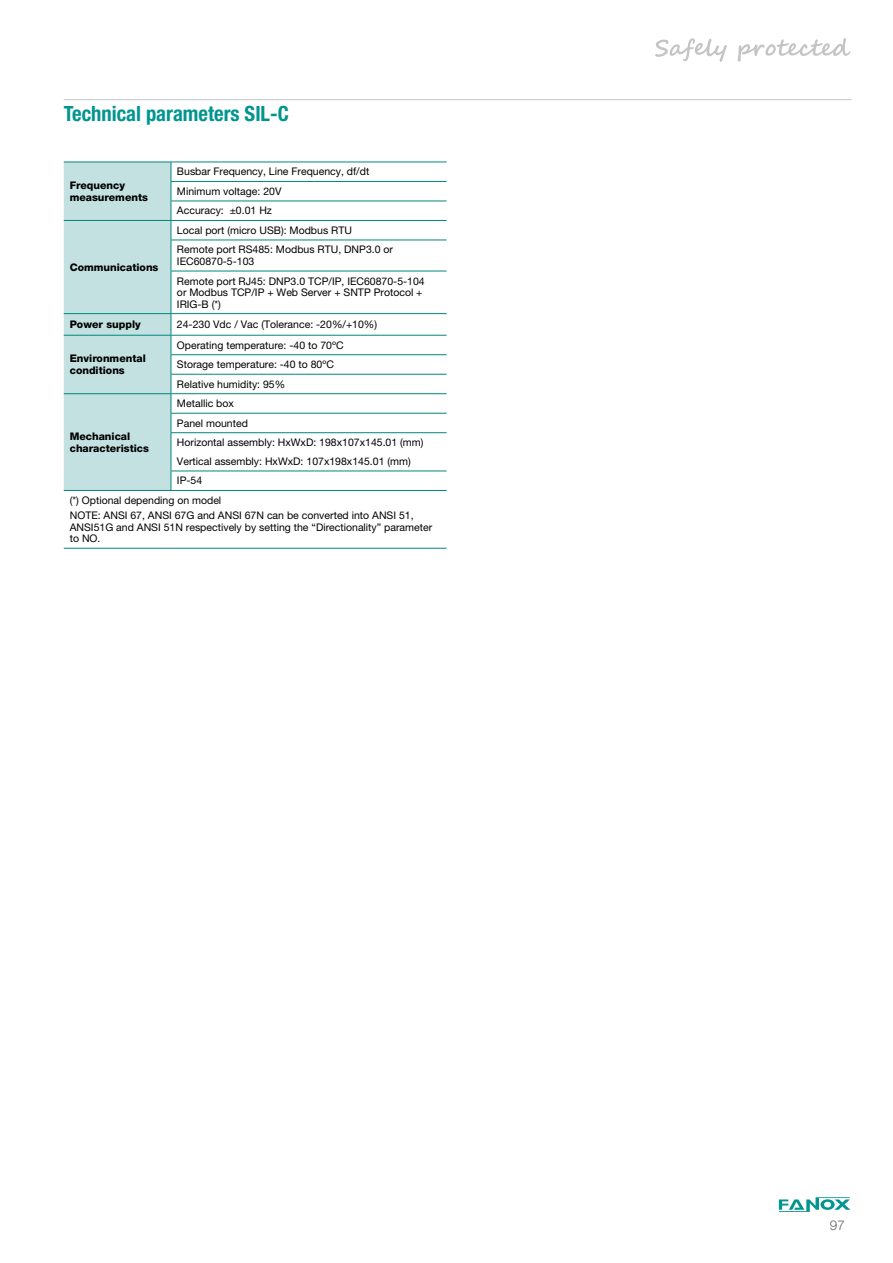
<style>
.page{position:relative;width:893px;height:1263px;background:#fff}
.page>*{position:absolute;margin:0;border:0;box-sizing:border-box;transform-origin:0 0}
.SUBTITULO_VERDE_FANO{font:700 condensed 21px "Helvetica Neue LT Pro";color:#009590}
.t1{font:300 13.5px "Helvetica Neue LT Pro";color:#656568}
.t2{font:10.5px/11.6px "Helvetica Neue LT Pro";color:#000}
.t3{font:800 10.5px/11.6px "Helvetica Neue LT Pro";color:#000}
</style>
<div class="page">
<svg style="left:779px;top:1197px;width:71px;height:15px"></svg>
<hr style="left:171px;top:162px;width:276px;height:1px;background:#00877c">
<hr style="left:171px;top:181px;width:276px;height:1px;background:#00877c">
<hr style="left:171px;top:201px;width:276px;height:1px;background:#00877c">
<hr style="left:171px;top:220px;width:276px;height:1px;background:#00877c">
<hr style="left:171px;top:240px;width:276px;height:1px;background:#00877c">
<hr style="left:171px;top:271px;width:276px;height:1px;background:#00877c">
<hr style="left:171px;top:313px;width:276px;height:1px;background:#00877c">
<hr style="left:171px;top:335px;width:276px;height:1px;background:#00877c">
<hr style="left:171px;top:354px;width:276px;height:1px;background:#00877c">
<hr style="left:171px;top:374px;width:276px;height:1px;background:#00877c">
<hr style="left:171px;top:393px;width:276px;height:1px;background:#00877c">
<hr style="left:171px;top:413px;width:276px;height:1px;background:#00877c">
<hr style="left:171px;top:432px;width:276px;height:1px;background:#00877c">
<hr style="left:171px;top:471px;width:276px;height:1px;background:#00877c">
<div style="left:64px;top:162px;width:108px;height:328px;background:#c2e1e0"></div>
<hr style="left:64px;top:490px;width:107px;height:1px;background:#00877c">
<hr style="left:171px;top:490px;width:276px;height:1px;background:#00877c">
<hr style="left:64px;top:548px;width:107px;height:1px;background:#00877c">
<hr style="left:171px;top:548px;width:276px;height:1px;background:#00877c">
<hr style="left:64px;top:99px;width:787px;height:1px;background:#c4c5c6">
<svg style="left:655px;top:38px;width:72px;height:24px"></svg>
<svg style="left:738px;top:38px;width:112px;height:24px"></svg>
<p class="SUBTITULO_VERDE_FANO" style="left:64px;top:101px;width:227px">Technical parameters SIL-C</p>
<p class="t3" style="left:70px;top:180px;width:80px">Frequency measurements</p>
<p class="t3" style="left:70px;top:261px;width:90px">Communications</p>
<p class="t2" style="left:177px;top:166px;width:194px">Busbar Frequency, Line Frequency, df/dt</p>
<p class="t2" style="left:177px;top:185px;width:106px">Minimum voltage: 20V</p>
<p class="t2" style="left:177px;top:205px;width:96px">Accuracy: ±0.01 Hz</p>
<p class="t2" style="left:177px;top:224px;width:177px">Local port (micro USB): Modbus RTU</p>
<p class="t2" style="left:177px;top:244px;width:218px">Remote port RS485: Modbus RTU, DNP3.0 or<br>IEC60870-5-103</p>
<p class="t2" style="left:177px;top:275px;width:249px">Remote port RJ45: DNP3.0 TCP/IP, IEC60870-5-104 or Modbus TCP/IP + Web Server + SNTP Protocol +<br>IRIG-B (*)</p>
<p class="t3" style="left:70px;top:319px;width:72px">Power supply</p>
<p class="t2" style="left:177px;top:318px;width:202px">24-230 Vdc / Vac (Tolerance: -20%/+10%)</p>
<p class="t3" style="left:70px;top:353px;width:78px">Environmental conditions</p>
<p class="t2" style="left:177px;top:339px;width:168px">Operating temperature: -40 to 70ºC</p>
<p class="t2" style="left:177px;top:359px;width:159px">Storage temperature: -40 to 80ºC</p>
<p class="t2" style="left:177px;top:378px;width:110px">Relative humidity: 95%</p>
<p class="t2" style="left:177px;top:398px;width:58px">Metallic box</p>
<p class="t2" style="left:177px;top:417px;width:73px">Panel mounted</p>
<p class="t2" style="left:177px;top:437px;width:248px">Horizontal assembly: HxWxD: 198x107x145.01 (mm)</p>
<p class="t2" style="left:177px;top:455px;width:235px">Vertical assembly: HxWxD: 107x198x145.01 (mm)</p>
<p class="t2" style="left:177px;top:475px;width:27px">IP-54</p>
<p class="t2" style="left:70px;top:494px;width:153px">(*) Optional depending on model</p>
<p class="t2" style="left:70px;top:509px;width:364px">NOTE: ANSI 67, ANSI 67G and ANSI 67N can be converted into ANSI 51,<br>ANSI51G and ANSI 51N respectively by setting the “Directionality” parameter to NO.</p>
<p class="t3" style="left:70px;top:430px;width:81px">Mechanical characteristics</p>
<p class="t1" style="left:830px;top:1217px;width:17px">97</p>
</div>
